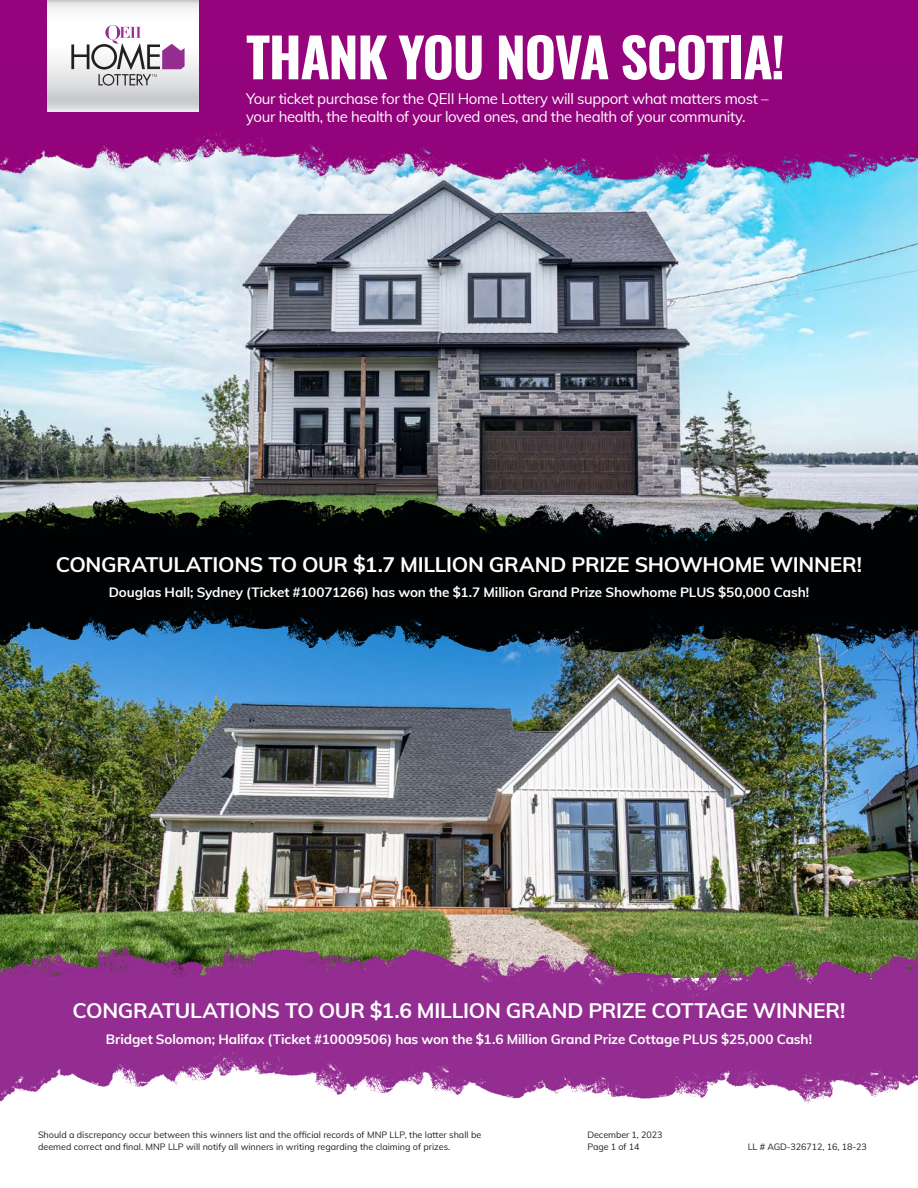
<style>
.page{position:relative;width:918px;height:1188px;background:#fff}
.page>*{position:absolute;margin:0;border:0;box-sizing:border-box;transform-origin:0 0}
.t1{font:700 54px "Oswald";letter-spacing:-.025em;color:#fff}
.t2{font:700 21px "Muli";letter-spacing:-.015em;color:#fff}
.t3{font:15px/18px "Muli";letter-spacing:-.025em;color:#fff}
.t4{font:700 13.5px "Muli";letter-spacing:-.01em;color:#fff}
.t5{font:9px/12px "Muli";color:#231f20}
</style>
<div class="page">
<img style="left:0;top:215px;width:918px;height:246px">
<img style="left:0;top:461px;width:918px;height:97px">
<img style="left:0;top:691px;width:918px;height:220px">
<img style="left:0;top:558px;width:918px;height:133px">
<img style="left:0;top:911px;width:918px;height:92px">
<img style="left:0;top:1003px;width:918px;height:100px">
<img style="left:0;top:62px;width:918px;height:153px">
<div style="left:0;top:0;width:918px;height:62px;background:#94047c"></div>
<svg style="left:47px;top:0;width:151px;height:111px"></svg>
<svg style="left:71px;top:25px;width:114px;height:61px"></svg>
<h1 class="t1" style="left:246px;top:9px;width:540px">THANK YOU NOVA SCOTIA!</h1>
<h3 class="t3" style="left:246px;top:89px;width:524px">Your ticket purchase for the QEII Home Lottery will support what matters most – your health, the health of your loved ones, and the health of your community.</h3>
<h2 class="t2" style="left:56px;top:549px;width:808px">CONGRATULATIONS TO OUR $1.7 MILLION GRAND PRIZE SHOWHOME WINNER!</h2>
<h3 class="t4" style="left:109px;top:582px;width:702px">Douglas Hall; Sydney (Ticket #10071266) has won the $1.7 Million Grand Prize Showhome PLUS $50,000 Cash!</h3>
<h2 class="t2" style="left:73px;top:996px;width:774px">CONGRATULATIONS TO OUR $1.6 MILLION GRAND PRIZE COTTAGE WINNER!</h2>
<h3 class="t4" style="left:106px;top:1029px;width:708px">Bridget Solomon; Halifax (Ticket #10009506) has won the $1.6 Million Grand Prize Cottage PLUS $25,000 Cash!</h3>
<p class="t5" style="left:38px;top:1128px;width:445px">Should a discrepancy occur between this winners list and the official records of MNP LLP, the latter shall be deemed correct and final. MNP LLP will notify all winners in writing regarding the claiming of prizes.</p>
<p class="t5" style="left:588px;top:1128px;width:77px">December 1, 2023<br>Page 1 of 14</p>
<p class="t5" style="left:748px;top:1140px;width:121px">LL # AGD-326712, 16, 18-23</p>
</div>
